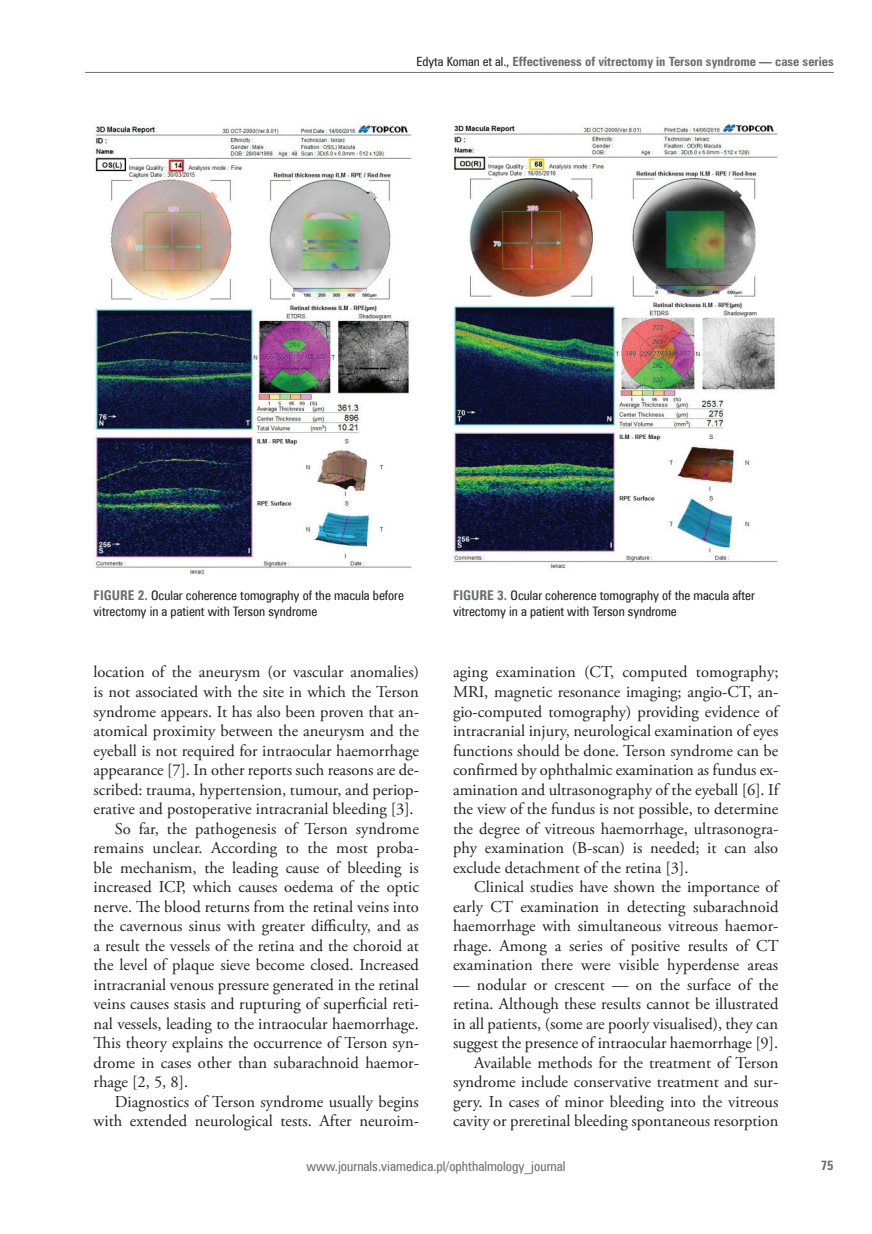
<style>
.page{position:relative;width:872px;height:1234px;background:#fff}
.page>*{position:absolute;margin:0;border:0;box-sizing:border-box;transform-origin:0 0}
.Tekst_podstawowy{font:16.5px/19.5px "Adobe Garamond Pro";color:#231f20;text-align:justify}
.t1{font:13.5px "Zurich Cn EU";color:#6c6d70}
.t2{font:700 13.2px "Zurich Cn EU";color:#6c6d70}
.Rysunek_-_podpis{font:13.05px/15.6px "Zurich Cn EU";color:#231f20}
.t3{font:700 12.75px "Zurich Cn EU";color:#6c6d70}
.s1{font-weight:400;color:#231f20}
.s2{font-weight:700;font-size:13.5px;color:#6c6d70}
</style>
<div class="page">
<hr style="left:85px;top:72px;width:748px;height:1px;background:#6c6d70">
<img style="left:94px;top:124px;width:318px;height:451px">
<img style="left:453px;top:124px;width:325px;height:444px">
<p class="t3" style="left:416px;top:53px;width:419px"><span class="s1">Edyta Koman et al.,</span> Effectiveness of vitrectomy in Terson syndrome — case series</p>
<p class="Rysunek_-_podpis" style="left:94px;top:587px;width:312px"><span class="s2">FIGURE 2.</span> Ocular coherence tomography of the macula before vitrectomy in a patient with Terson syndrome</p>
<p class="Rysunek_-_podpis" style="left:453px;top:587px;width:303px"><span class="s2">FIGURE 3.</span> Ocular coherence tomography of the macula after vitrectomy in a patient with Terson syndrome</p>
<p class="Tekst_podstawowy" style="left:94px;top:663px;width:327px">location of the aneurysm (or vascular anomalies) is not associated with the site in which the Terson syndrome appears. It has also been proven that an&shy;atomical proximity between the aneurysm and the eyeball is not required for intraocular haemorrhage appearance [7]. In other reports such reasons are de&shy;scribed: trauma, hypertension, tumour, and periop&shy;erative and postoperative intracranial bleeding [3].</p>
<p class="Tekst_podstawowy" style="left:94px;top:819px;width:327px;text-indent:21px">So far, the pathogenesis of Terson syndrome remains unclear. According to the most proba&shy;ble mechanism, the leading cause of bleeding is increased ICP, which causes oedema of the optic nerve. The blood returns from the retinal veins into the cavernous sinus with greater difficulty, and as a result the vessels of the retina and the choroid at the level of plaque sieve become closed. Increased intracranial venous pressure generated in the retinal veins causes stasis and rupturing of superficial reti&shy;nal vessels, leading to the intraocular haemorrhage.<br>This theory explains the occurrence of Terson syn&shy;drome in cases other than subarachnoid haemor&shy;rhage [2, 5, 8].</p>
<p class="Tekst_podstawowy" style="left:94px;top:1092px;width:327px;text-align:right">Diagnostics of Terson syndrome usually begins with extended neurological tests. After neuroim-</p>
<p class="Tekst_podstawowy" style="left:453px;top:663px;width:327px">aging examination (CT, computed tomography; MRI, magnetic resonance imaging; angio-CT, an&shy;gio-computed tomography) providing evidence of intracranial injury, neurological examination of eyes functions should be done. Terson syndrome can be confirmed by ophthalmic examination as fundus ex&shy;amination and ultrasonography of the eyeball [6]. If the view of the fundus is not possible, to determine the degree of vitreous haemorrhage, ultrasonogra&shy;phy examination (B-scan) is needed; it can also exclude detachment of the retina [3].</p>
<p class="Tekst_podstawowy" style="left:453px;top:877px;width:327px;text-indent:21px">Clinical studies have shown the importance of early CT examination in detecting subarachnoid haemorrhage with simultaneous vitreous haemor&shy;rhage. Among a series of positive results of CT examination there were visible hyperdense areas</p>
<p class="Tekst_podstawowy" style="left:453px;top:975px;width:327px">— nodular or crescent — on the surface of the retina. Although these results cannot be illustrated in all patients, (some are poorly visualised), they can suggest the presence of intraocular haemorrhage [9].</p>
<p class="Tekst_podstawowy" style="left:453px;top:1053px;width:327px;text-indent:21px">Available methods for the treatment of Terson syndrome include conservative treatment and sur&shy;gery. In cases of minor bleeding into the vitreous cavity or preretinal bleeding spontaneous resorption</p>
<p class="t1" style="left:306px;top:1157px;width:260px">www.journals.viamedica.pl/ophthalmology_journal</p>
<p class="t2" style="left:820px;top:1157px;width:15px">75</p>
</div>
